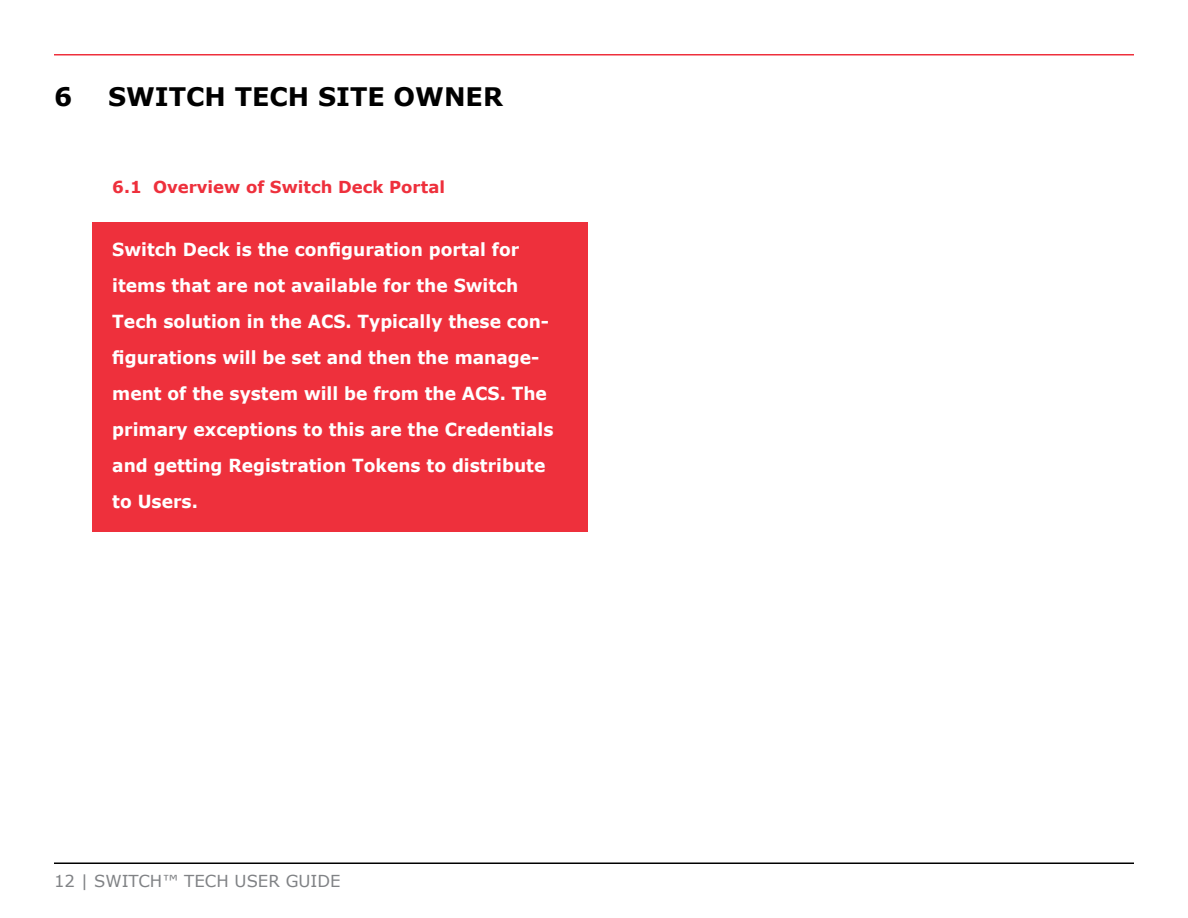
<style>
.page{position:relative;width:1188px;height:918px;background:#fff}
.page>*{position:absolute;margin:0;border:0;box-sizing:border-box;transform-origin:0 0}
.t1{font:700 25.5px "Verdana";color:#000}
.t2{font:700 18px/36px "Verdana";color:#fff;scale:.95 1}
.t3{font:700 16.5px "Verdana";color:#ee303c}
.t4{font:16.5px "Verdana";color:#808285}
</style>
<div class="page">
<hr style="left:54px;top:54px;width:1080px;height:2px;background:#ee303c">
<hr style="left:54px;top:862px;width:1080px;height:2px;background:#000">
<div style="left:92px;top:222px;width:495px;height:310px;background:#ee303c"></div>
<h1 class="t1" style="left:54px;top:80px;width:20px">6</h1>
<h1 class="t1" style="left:108px;top:80px;width:396px">SWITCH TECH SITE OWNER</h1>
<p class="t3" style="left:112px;top:176px;width:334px">6.1 Overview of Switch Deck Portal</p>
<p class="t2" style="left:112px;top:232px;width:466px">Switch Deck is the configuration portal for items that are not available for the Switch Tech solution in the ACS. Typically these con&shy;figurations will be set and then the manage&shy;ment of the system will be from the ACS. The primary exceptions to this are the Credentials and getting Registration Tokens to distribute to Users.</p>
<p class="t4" style="left:54px;top:871px;width:288px">12 | SWITCH™ TECH USER GUIDE</p>
</div>
